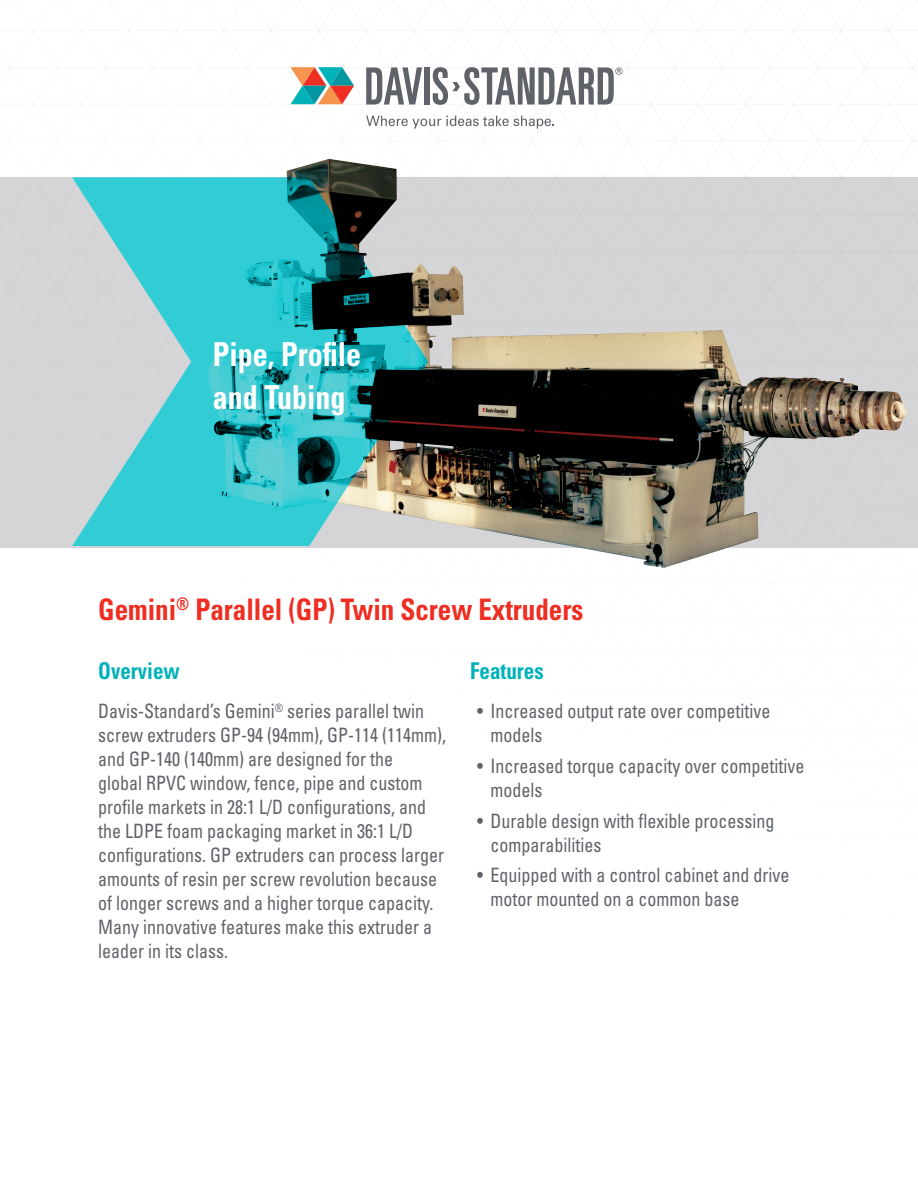
<style>
.page{position:relative;width:918px;height:1188px;background:#fff}
.page>*{position:absolute;margin:0;border:0;box-sizing:border-box;transform-origin:0 0}
.t1{font:700 condensed 33px "Univers";color:#fff;scale:.91 1}
.t2{font:700 condensed 29.7px "Univers";color:#ee2e22;scale:.91 1}
.t3{font:700 condensed 23.1px "Univers";color:#00b2b9;scale:.91 1}
.t4{font:condensed 19.8px/24px "Univers";color:#5f6369;scale:.91 1}
</style>
<div class="page">
<svg style="left:0;top:0;width:918px;height:583px"></svg>
<svg style="left:291px;top:67px;width:63px;height:37px"></svg>
<svg style="left:366px;top:67px;width:56px;height:38px"></svg>
<div style="left:424px;top:67px;width:6px;height:38px;background:#5f6369"></div>
<svg style="left:366px;top:116px;width:188px;height:13px"></svg>
<svg style="left:433px;top:67px;width:190px;height:38px"></svg>
<svg style="left:72px;top:177px;width:356px;height:369px;background:#58b0b5"></svg>
<p class="t1" style="left:213px;top:334px;width:165px">Pipe, Profile</p>
<p class="t1" style="left:213px;top:377px;width:147px">and Tubing</p>
<p class="t2" style="left:98px;top:591px;width:535px">Gemini<sup>®</sup> Parallel (GP) Twin Screw Extruders</p>
<p class="t3" style="left:98px;top:657px;width:91px">Overview</p>
<p class="t3" style="left:470px;top:657px;width:82px">Features</p>
<p class="t4" style="left:98px;top:699px;width:384px">Davis-Standard’s Gemini<sup>®</sup> series parallel twin screw extruders GP-94 (94mm), GP-114 (114mm), and GP-140 (140mm) are designed for the<br>global RPVC window, fence, pipe and custom profile markets in 28:1 L/D configurations, and the LDPE foam packaging market in 36:1 L/D configurations. GP extruders can process larger amounts of resin per screw revolution because of longer screws and a higher torque capacity.<br>Many innovative features make this extruder a leader in its class.</p>
<p class="t4" style="left:491px;top:699px;width:309px;text-indent:-14px">• Increased output rate over competitive models</p>
<p class="t4" style="left:491px;top:753px;width:346px;text-indent:-14px">• Increased torque capacity over competitive models</p>
<p class="t4" style="left:491px;top:808px;width:313px;text-indent:-14px">• Durable design with flexible processing comparabilities</p>
<p class="t4" style="left:491px;top:863px;width:330px;text-indent:-14px">• Equipped with a control cabinet and drive motor mounted on a common base</p>
</div>
